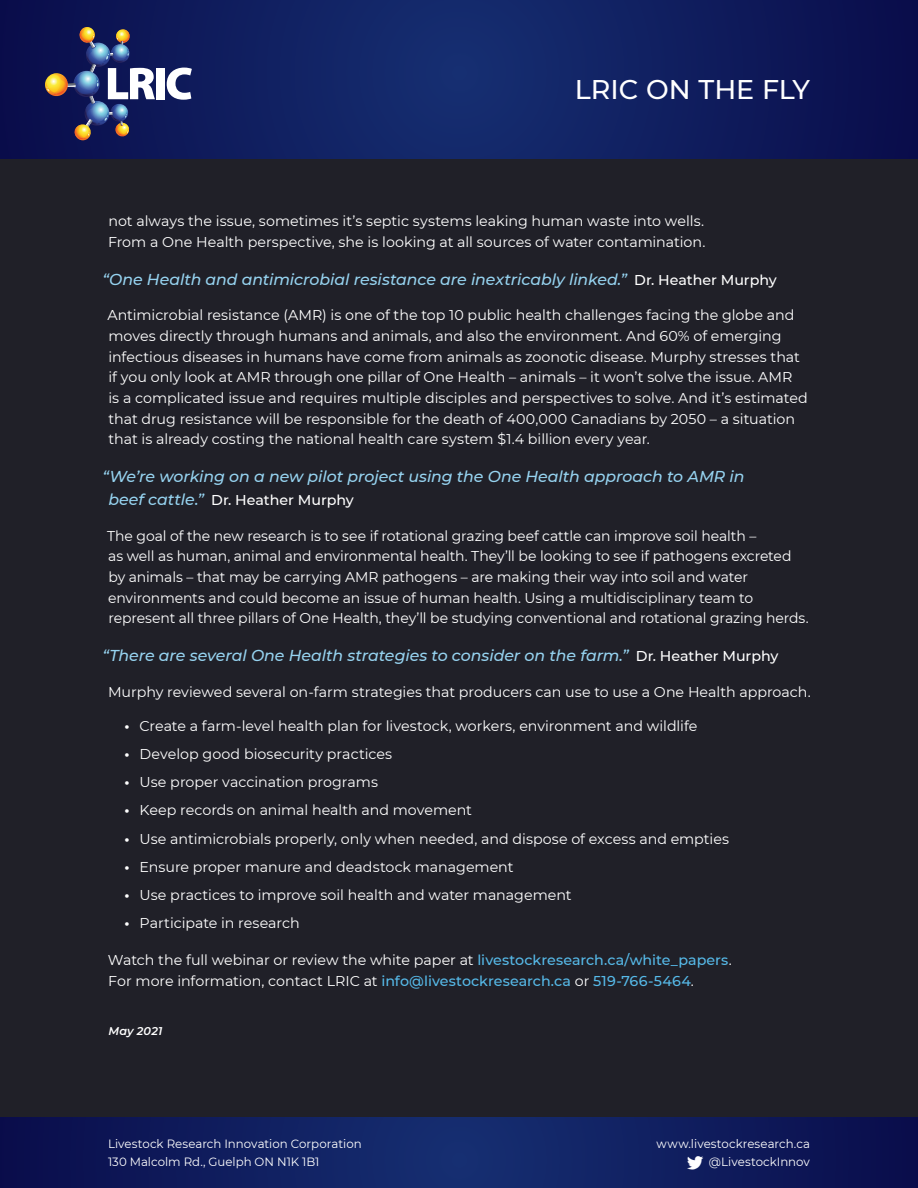
<style>
.page{position:relative;width:918px;height:1188px;background:#202028}
.page>*{position:absolute;margin:0;border:0;box-sizing:border-box;transform-origin:0 0}
.t1{font:500 27px "Montserrat";color:#fff}
.t2{font:italic 500 15.75px "Montserrat";letter-spacing:-.005em;color:#96d3f0}
.t3{font:14.25px/20.7px "Montserrat";letter-spacing:-.005em;color:#fff}
.t4{font:500 14.25px "Montserrat";letter-spacing:-.005em;color:#fff}
.t5{font:12px/18px "Montserrat";color:#fff}
.t6{font:italic 600 11.25px "Montserrat";letter-spacing:.015em;color:#fff}
.s1{font-style:normal;font-size:14.25px;color:#fff}
.s2{font-style:italic;font-size:15.75px;color:#96d3f0}
.s3{font-weight:700}
.s4{font-weight:500;color:#56b9e8}
</style>
<div class="page">
<svg style="left:0;top:0;width:918px;height:158px;background:#0f1e5e"></svg>
<svg style="left:44px;top:27px;width:111px;height:113px;background:#3f446c"></svg>
<div style="left:156px;top:68px;width:9px;height:31px;background:#fff"></div>
<svg style="left:167px;top:68px;width:25px;height:32px"></svg>
<svg style="left:0;top:1118px;width:918px;height:70px;background:#0f1d5e"></svg>
<svg style="left:687px;top:1156px;width:16px;height:14px"></svg>
<h1 class="t1" style="left:575px;top:71px;width:237px">LRIC ON THE FLY</h1>
<p class="t3" style="left:108px;top:210px;width:599px">not always the issue, sometimes it’s septic systems leaking human waste into wells.<br>From a One Health perspective, she is looking at all sources of water contamination.</p>
<p class="t2" style="left:103px;top:268px;width:676px">“One Health and antimicrobial resistance are inextricably linked.” <span class="s1">Dr. Heather Murphy</span></p>
<p class="t3" style="left:107px;top:304px;width:702px">Antimicrobial resistance (AMR) is one of the top 10 public health challenges facing the globe and moves directly through humans and animals, and also the environment. And 60% of emerging infectious diseases in humans have come from animals as zoonotic disease. Murphy stresses that if you only look at AMR through one pillar of One Health – animals – it won’t solve the issue. AMR<br>is a complicated issue and requires multiple disciples and perspectives to solve. And it’s estimated that drug resistance will be responsible for the death of 400,000 Canadians by 2050 – a situation that is already costing the national health care system $1.4 billion every year.</p>
<p class="t2" style="left:103px;top:466px;width:644px">“We’re working on a new pilot project using the One Health approach to AMR in</p>
<p class="t4" style="left:108px;top:490px;width:247px"><span class="s2">beef cattle.”</span> Dr. Heather Murphy</p>
<p class="t3" style="left:107px;top:525px;width:703px">The goal of the new research is to see if rotational grazing beef cattle can improve soil health –<br>as well as human, animal and environmental health. They’ll be looking to see if pathogens excreted by animals – that may be carrying AMR pathogens – are making their way into soil and water environments and could become an issue of human health. Using a multidisciplinary team to represent all three pillars of One Health, they’ll be studying conventional and rotational grazing herds.</p>
<p class="t2" style="left:103px;top:645px;width:677px">“There are several One Health strategies to consider on the farm.” <span class="s1">Dr. Heather Murphy</span></p>
<p class="t3" style="left:108px;top:681px;width:704px">Murphy reviewed several on-farm strategies that producers can use to use a One Health approach.</p>
<p class="t3" style="left:125px;top:715px;width:574px"><span class="s3">•</span> Create a farm-level health plan for livestock, workers, environment and wildlife</p>
<p class="t3" style="left:125px;top:743px;width:269px"><span class="s3">•</span> Develop good biosecurity practices</p>
<p class="t3" style="left:125px;top:771px;width:255px"><span class="s3">•</span> Use proper vaccination programs</p>
<p class="t3" style="left:125px;top:800px;width:349px"><span class="s3">•</span> Keep records on animal health and movement</p>
<p class="t3" style="left:125px;top:828px;width:606px"><span class="s3">•</span> Use antimicrobials properly, only when needed, and dispose of excess and empties</p>
<p class="t3" style="left:125px;top:856px;width:390px"><span class="s3">•</span> Ensure proper manure and deadstock management</p>
<p class="t3" style="left:125px;top:884px;width:448px"><span class="s3">•</span> Use practices to improve soil health and water management</p>
<p class="t3" style="left:125px;top:912px;width:177px"><span class="s3">•</span> Participate in research</p>
<p class="t3" style="left:108px;top:949px;width:625px">Watch the full webinar or review the white paper at <span class="s4">livestockresearch.ca/white_papers</span>.<br>For more information, contact LRIC at <span class="s4">info@livestockresearch.ca</span> or <span class="s4">519-766-5464</span>.</p>
<p class="t6" style="left:109px;top:1023px;width:55px">May 2021</p>
<p class="t5" style="left:108px;top:1135px;width:255px">Livestock Research Innovation Corporation<br>130 Malcolm Rd., Guelph ON N1K 1B1</p>
<p class="t5" style="left:657px;top:1135px;width:155px;text-align:right">www.livestockresearch.ca @LivestockInnov</p>
</div>
